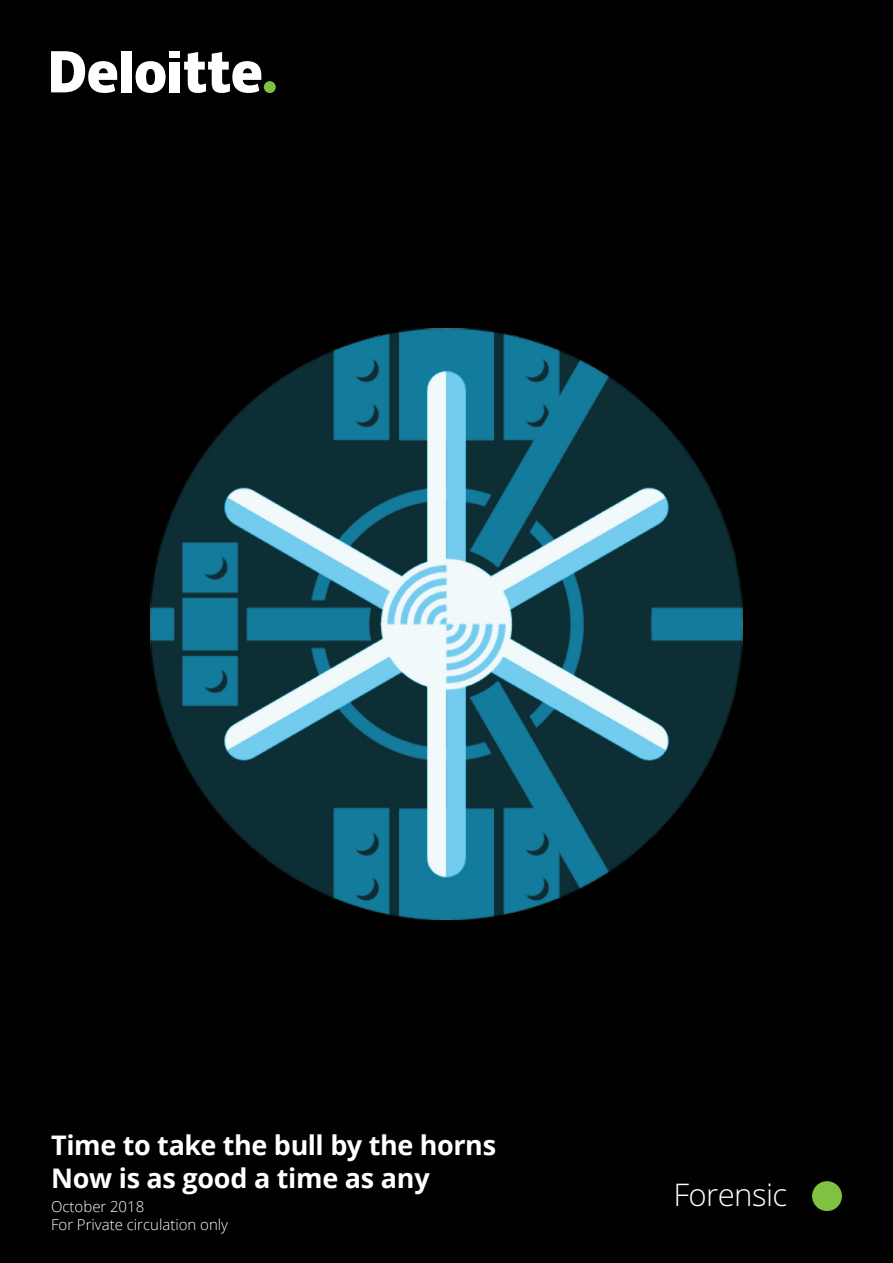
<style>
.page{position:relative;width:893px;height:1263px;background:#010101}
.page>*{position:absolute;margin:0;border:0;box-sizing:border-box;transform-origin:0 0}
.t1{font:300 31.2px "Open Sans";letter-spacing:-.02em;color:#fff}
.t2{font:700 27px/33px "Open Sans";letter-spacing:-.01em;color:#fff}
.t3{font:300 15px/18px "Open Sans";color:#fff}
</style>
<div class="page">
<div style="left:264px;top:81px;width:12px;height:12px;background:#7ec242;border-radius:50%"></div>
<div style="left:121px;top:51px;width:11px;height:41px;background:#fff"></div>
<svg style="left:136px;top:61px;width:30px;height:32px"></svg>
<div style="left:170px;top:62px;width:10px;height:30px;background:#fff"></div>
<div style="left:170px;top:51px;width:10px;height:7px;background:#fff"></div>
<svg style="left:184px;top:52px;width:77px;height:41px"></svg>
<svg style="left:51px;top:51px;width:66px;height:42px"></svg>
<img style="left:151px;top:328px;width:591px;height:591px">
<div style="left:812px;top:1181px;width:30px;height:30px;background:#7fc241;border-radius:50%"></div>
<p class="t2" style="left:51px;top:1128px;width:447px">Time to take the bull by the horns<br>Now is as good a time as any</p>
<p class="t3" style="left:51px;top:1197px;width:179px">October 2018<br>For Private circulation only</p>
<p class="t1" style="left:673px;top:1173px;width:115px">Forensic</p>
</div>
